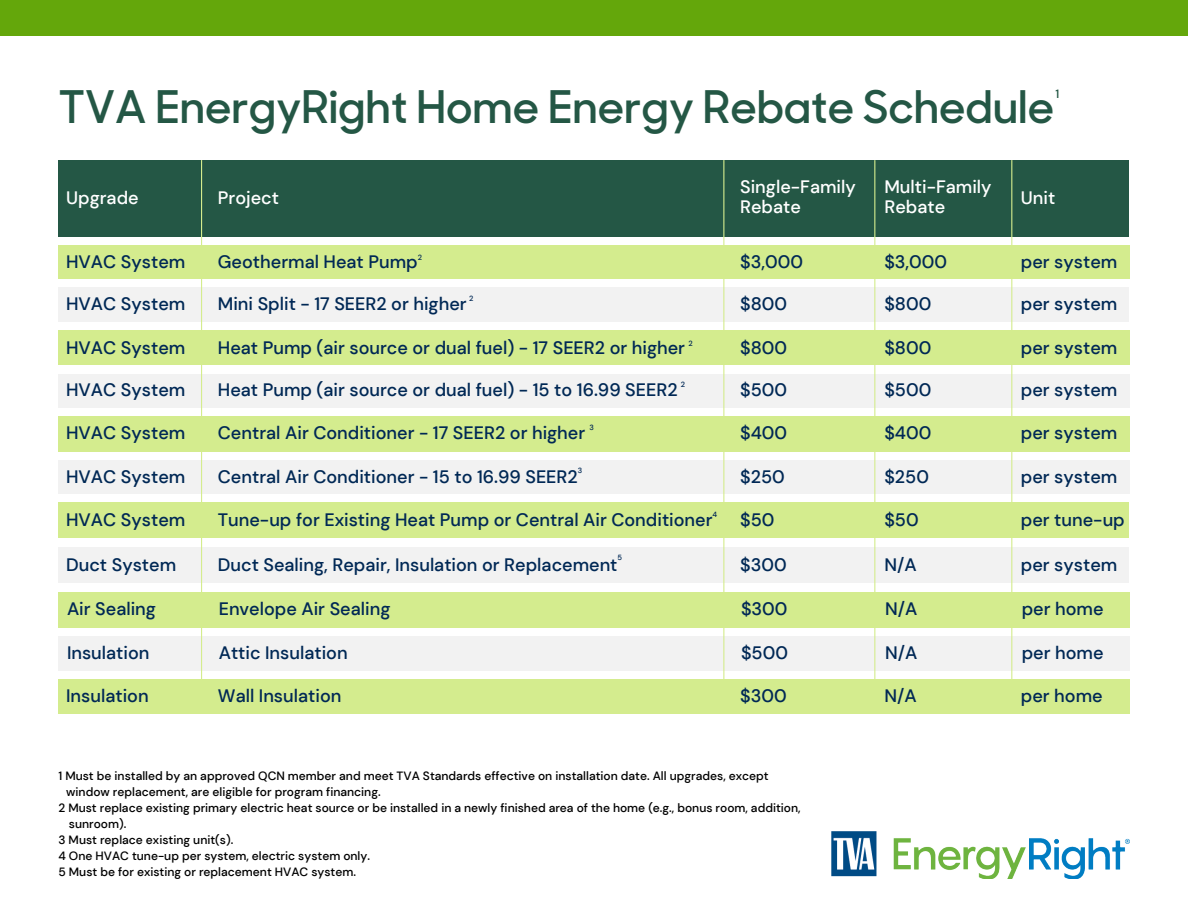
<style>
.page{position:relative;width:1188px;height:918px;background:#fff}
.page>*{position:absolute;margin:0;border:0;box-sizing:border-box;transform-origin:0 0}
.t1{font:600 45px "Sharp Sans Display No 1";color:#245745}
.t2{font:500 18px "DM Sans";color:#002855}
.t3{font:500 18px/20.2px "DM Sans";color:#fff}
.t4{font:500 12px/16px "DM Sans";color:#000}
.t5{font:500 12px "DM Sans";color:#245745}
.t6{font:500 7.5px "DM Sans";color:#002855}
.s1{color:#fff}
</style>
<div class="page">
<div style="left:0;top:0;width:1188px;height:36px;background:#64a70b"></div>
<img style="left:832px;top:831px;width:298px;height:47px">
<div style="left:58px;top:160px;width:1071px;height:76px;background:#245745"></div>
<div style="left:58px;top:245px;width:1071px;height:33px;background:#d4ec8e"></div>
<div style="left:58px;top:287px;width:1071px;height:35px;background:#f2f2f2"></div>
<div style="left:58px;top:331px;width:1072px;height:34px;background:#d4ec8e"></div>
<div style="left:58px;top:374px;width:1071px;height:33px;background:#f2f2f2"></div>
<div style="left:58px;top:416px;width:1072px;height:36px;background:#d4ec8e"></div>
<div style="left:58px;top:461px;width:1071px;height:33px;background:#f2f2f2"></div>
<div style="left:58px;top:547px;width:1071px;height:36px;background:#f2f2f2"></div>
<div style="left:58px;top:592px;width:1072px;height:35px;background:#d4ec8e"></div>
<div style="left:58px;top:636px;width:1071px;height:34px;background:#f2f2f2"></div>
<div style="left:58px;top:679px;width:1072px;height:35px;background:#d4ec8e"></div>
<hr style="left:1011px;top:160px;width:1px;height:554px;background:#d4ec8e">
<hr style="left:723px;top:160px;width:1px;height:554px;background:#d4ec8e">
<hr style="left:201px;top:160px;width:1px;height:554px;background:#d4ec8e">
<div style="left:58px;top:503px;width:1071px;height:35px;background:#d4ec8e"></div>
<hr style="left:874px;top:160px;width:1px;height:554px;background:#d4ec8e">
<p class="t5" style="left:1055px;top:86px;width:5px">1</p>
<h1 class="t1" style="left:58px;top:89px;width:997px">TVA EnergyRight Home Energy Rebate Schedule</h1>
<p class="t3" style="left:66px;top:188px;width:74px">Upgrade</p>
<h3 class="t3" style="left:218px;top:188px;width:63px">Project</h3>
<h3 class="t3" style="left:740px;top:176px;width:117px">Single-Family<br>Rebate</h3>
<h3 class="t3" style="left:1021px;top:188px;width:36px">Unit</h3>
<p class="t3" style="left:884px;top:176px;width:109px">Multi-Family<br>Rebate</p>
<p class="t2" style="left:884px;top:250px;width:64px">$3,000</p>
<h3 class="t2" style="left:66px;top:250px;width:121px">HVAC System</h3>
<h3 class="t2" style="left:218px;top:250px;width:201px">Geothermal Heat Pump</h3>
<p class="t2" style="left:740px;top:250px;width:64px">$3,000</p>
<p class="t2" style="left:1021px;top:250px;width:98px">per system</p>
<h3 class="t6" style="left:418px;top:253px;width:6px">2</h3>
<h2 class="t6" style="left:469px;top:293px;width:6px">2</h2>
<h3 class="t2" style="left:66px;top:292px;width:121px">HVAC System</h3>
<h3 class="t2" style="left:218px;top:292px;width:250px">Mini Split - 17 SEER2 or higher</h3>
<p class="t2" style="left:740px;top:292px;width:49px">$800</p>
<h3 class="t2" style="left:884px;top:292px;width:49px">$800</h3>
<h3 class="t2" style="left:1021px;top:292px;width:98px">per system</h3>
<h3 class="t2" style="left:66px;top:336px;width:121px">HVAC System</h3>
<h3 class="t2" style="left:218px;top:336px;width:469px">Heat Pump (air source or dual fuel) - 17 SEER2 or higher</h3>
<h3 class="t2" style="left:740px;top:336px;width:49px">$800</h3>
<h3 class="t2" style="left:884px;top:336px;width:49px">$800</h3>
<p class="t2" style="left:1021px;top:336px;width:98px">per system</p>
<h3 class="t2" style="left:66px;top:378px;width:121px">HVAC System</h3>
<h3 class="t2" style="left:218px;top:378px;width:461px">Heat Pump (air source or dual fuel) - 15 to 16.99 SEER2</h3>
<h3 class="t2" style="left:740px;top:378px;width:48px">$500</h3>
<p class="t2" style="left:884px;top:378px;width:48px">$500</p>
<h3 class="t2" style="left:1021px;top:378px;width:98px">per system</h3>
<h3 class="t2" style="left:66px;top:422px;width:121px">HVAC System</h3>
<h3 class="t2" style="left:218px;top:422px;width:369px">Central Air Conditioner - 17 SEER2 or higher</h3>
<h3 class="t2" style="left:740px;top:422px;width:49px">$400</h3>
<h3 class="t2" style="left:884px;top:422px;width:49px">$400</h3>
<h3 class="t2" style="left:1021px;top:422px;width:98px">per system</h3>
<p class="t2" style="left:66px;top:465px;width:121px">HVAC System</p>
<h3 class="t2" style="left:218px;top:465px;width:361px">Central Air Conditioner - 15 to 16.99 SEER2</h3>
<h3 class="t2" style="left:740px;top:465px;width:46px">$250</h3>
<h3 class="t2" style="left:884px;top:465px;width:46px">$250</h3>
<h3 class="t2" style="left:1021px;top:465px;width:98px">per system</h3>
<h3 class="t2" style="left:66px;top:508px;width:121px">HVAC System</h3>
<p class="t2" style="left:218px;top:508px;width:496px">Tune-up for Existing Heat Pump or Central Air Conditioner</p>
<h3 class="t2" style="left:740px;top:508px;width:36px">$50</h3>
<h3 class="t2" style="left:884px;top:508px;width:36px">$50</h3>
<h3 class="t2" style="left:1021px;top:508px;width:105px">per tune-up</h3>
<h3 class="t2" style="left:66px;top:553px;width:112px">Duct System</h3>
<h3 class="t2" style="left:218px;top:553px;width:401px">Duct Sealing, Repair, Insulation or Replacement</h3>
<p class="t2" style="left:740px;top:553px;width:48px">$300</p>
<h3 class="t2" style="left:884px;top:553px;width:34px">N/A</h3>
<h3 class="t2" style="left:1021px;top:553px;width:98px">per system</h3>
<h3 class="t2" style="left:67px;top:597px;width:90px">Air Sealing</h3>
<h3 class="t2" style="left:219px;top:597px;width:173px">Envelope Air Sealing</h3>
<h3 class="t2" style="left:741px;top:597px;width:48px">$300</h3>
<h3 class="t2" style="left:885px;top:597px;width:34px">N/A</h3>
<p class="t2" style="left:1022px;top:597px;width:83px">per home</p>
<h3 class="t2" style="left:67px;top:641px;width:84px">Insulation</h3>
<h3 class="t2" style="left:219px;top:641px;width:130px">Attic Insulation</h3>
<h3 class="t2" style="left:741px;top:641px;width:48px">$500</h3>
<p class="t2" style="left:885px;top:641px;width:34px">N/A</p>
<h3 class="t2" style="left:1022px;top:641px;width:83px">per home</h3>
<h3 class="t2" style="left:66px;top:684px;width:84px">Insulation</h3>
<h2 class="t2" style="left:218px;top:684px;width:125px">Wall Insulation</h2>
<h3 class="t2" style="left:740px;top:684px;width:48px">$300</h3>
<h3 class="t2" style="left:884px;top:684px;width:34px">N/A</h3>
<h3 class="t2" style="left:1021px;top:684px;width:83px">per home</h3>
<h3 class="t6" style="left:689px;top:339px;width:6px">2</h3>
<h3 class="t6" style="left:681px;top:379px;width:6px">2</h3>
<h3 class="t6" style="left:590px;top:423px;width:6px">3</h3>
<h3 class="t6" style="left:578px;top:465px;width:6px">3</h3>
<h2 class="t6" style="left:713px;top:509px;width:6px">4</h2>
<h3 class="t6" style="left:618px;top:552px;width:6px">5</h3>
<h3 class="t4" style="left:58px;top:768px;width:712px">1 Must be installed by an approved QCN member and meet TVA Standards effective on installation date. All upgrades, except <span class="s1">...</span>window replacement, are eligible for program financing.</h3>
<h2 class="t4" style="left:58px;top:800px;width:744px">2 Must replace existing primary electric heat source or be installed in a newly finished area of the home (e.g., bonus room, addition, <span class="s1">....</span>sunroom).</h2>
<h3 class="t4" style="left:58px;top:832px;width:176px">3 Must replace existing unit(s).</h3>
<h3 class="t4" style="left:58px;top:848px;width:313px">4 One HVAC tune-up per system, electric system only.</h3>
<h3 class="t4" style="left:58px;top:864px;width:299px">5 Must be for existing or replacement HVAC system.</h3>
</div>
